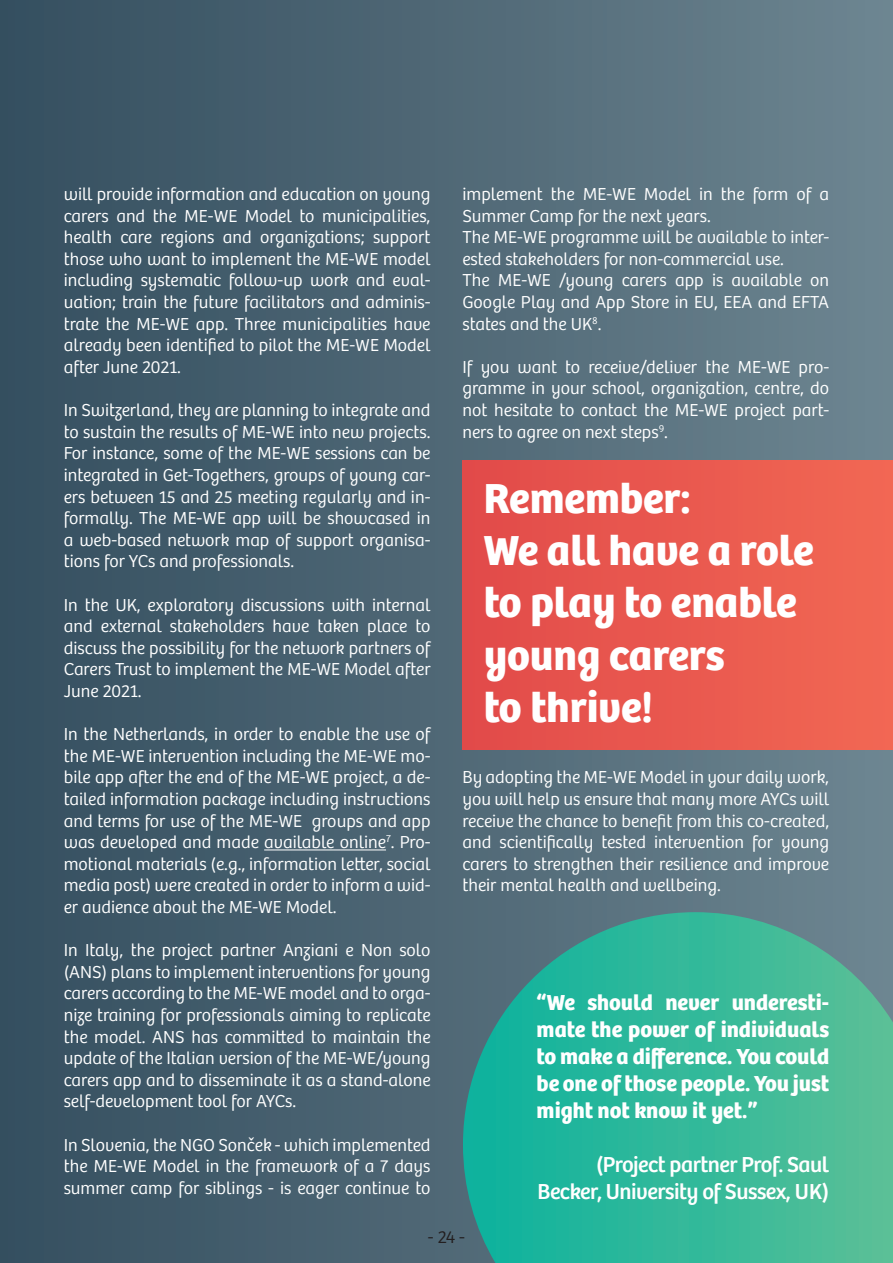
<style>
.page{position:relative;width:893px;height:1263px;background:#fff}
.page>*{position:absolute;margin:0;border:0;box-sizing:border-box;transform-origin:0 0}
.t1{font:700 43.5px/52.2px "Bree";color:#fff}
.t2{font:700 22.5px/27px "Bree";color:#fff;text-align:justify}
.t3{font:22.5px/27px "Bree";letter-spacing:-.02em;color:#fff;text-align:right}
.t4{font:300 18px/21.6px "Bree";color:#fff;text-align:justify}
.t5{font:300 18px "Bree";color:#231f20}
</style>
<div class="page">
<div style="left:0;top:0;width:893px;height:1263px;background:linear-gradient(to right,#344e5e,#6d8590)"></div>
<hr style="left:264px;top:849px;width:122px;height:1px;background:#fff">
<div style="left:462px;top:460px;width:431px;height:290px;background:linear-gradient(to right,#e14a4a,#f26754)"></div>
<svg style="left:463px;top:912px;width:430px;height:351px;background:#38b096"></svg>
<p class="t4" style="left:64px;top:184px;width:368px">will provide information and education on young carers and the ME-WE Model to municipalities, health care regions and organizations; support those who want to implement the ME-WE model including systematic follow-up work and eval&shy;uation; train the future facilitators and adminis&shy;trate the ME-WE app. Three municipalities have already been identified to pilot the ME-WE Model after June 2021.</p>
<p class="t4" style="left:64px;top:400px;width:368px">In Switzerland, they are planning to integrate and to sustain the results of ME-WE into new projects.<br>For instance, some of the ME-WE sessions can be integrated in Get-Togethers, groups of young car&shy;ers between 15 and 25 meeting regularly and in&shy;formally. The ME-WE app will be showcased in a web-based network map of support organisa&shy;tions for YCs and professionals.</p>
<p class="t4" style="left:64px;top:594px;width:368px">In the UK, exploratory discussions with internal and external stakeholders have taken place to discuss the possibility for the network partners of Carers Trust to implement the ME-WE Model after June 2021.</p>
<p class="t4" style="left:64px;top:724px;width:368px">In the Netherlands, in order to enable the use of the ME-WE intervention including the ME-WE mo&shy;bile app after the end of the ME-WE project, a de&shy;tailed information package including instructions and terms for use of the ME-WE groups and app was developed and made available online<sup>7</sup>. Pro&shy;motional materials (e.g., information letter, social media post) were created in order to inform a wid&shy;er audience about the ME-WE Model.</p>
<p class="t4" style="left:64px;top:940px;width:368px">In Italy, the project partner Anziani e Non solo (ANS) plans to implement interventions for young carers according to the ME-WE model and to orga&shy;nize training for professionals aiming to replicate the model. ANS has committed to maintain the update of the Italian version of the ME-WE/young carers app and to disseminate it as a stand-alone self-development tool for AYCs.</p>
<p class="t4" style="left:64px;top:1134px;width:368px">In Slovenia, the NGO Sonček - which implemented the ME-WE Model in the framework of a 7 days summer camp for siblings - is eager continue to</p>
<p class="t4" style="left:462px;top:184px;width:368px;text-align:left">implement the ME-WE Model in the form of a Summer Camp for the next years.<br>The ME-WE programme will be available to inter&shy;ested stakeholders for non-commercial use.<br>The ME-WE /young carers app is available on Google Play and App Store in EU, EEA and EFTA states and the UK<sup>8</sup>.</p>
<p class="t4" style="left:462px;top:356px;width:368px">If you want to receive/deliver the ME-WE pro&shy;gramme in your school, organization, centre, do not hesitate to contact the ME-WE project part&shy;ners to agree on next steps<sup>9</sup>.</p>
<h1 class="t1" style="left:484px;top:473px;width:331px">Remember:<br>We all have a role to play to enable young carers<br>to thrive!</h1>
<p class="t4" style="left:462px;top:767px;width:368px">By adopting the ME-WE Model in your daily work, you will help us ensure that many more AYCs will receive the chance to benefit from this co-created, and scientifically tested intervention for young carers to strengthen their resilience and improve their mental health and wellbeing.</p>
<p class="t2" style="left:537px;top:989px;width:294px">“We should never underesti&shy;mate the power of individuals to make a difference. You could be one of those people. You just might not know it yet.”</p>
<p class="t3" style="left:538px;top:1152px;width:293px">(Project partner Prof. Saul<br>Becker, University of Sussex, UK)</p>
<p class="t5" style="left:428px;top:1227px;width:39px">- 24 -</p>
</div>
